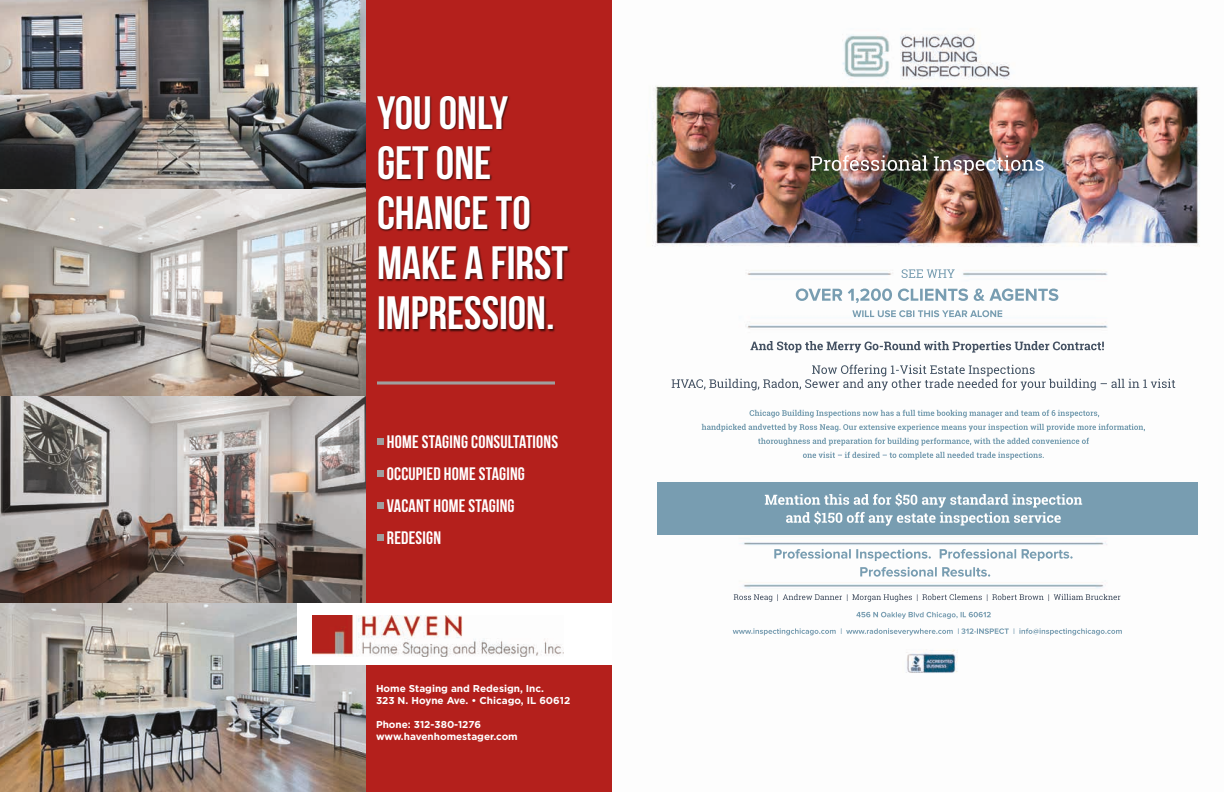
<style>
.page{position:relative;width:1224px;height:792px;background:#fff}
.page>*{position:absolute;margin:0;border:0;box-sizing:border-box;transform-origin:0 0}
.t1{font:700 46.5px/50px "Bebas Neue";color:#fff}
.t2{font:700 18px/32px "Bebas Neue";letter-spacing:.01em;color:#fff}
.t3{font:700 10px/12px "Gotham";color:#fff}
</style>
<div class="page">
<img style="left:0;top:0;width:366px;height:189px">
<img style="left:0;top:189px;width:366px;height:414px">
<img style="left:0;top:603px;width:366px;height:189px">
<div style="left:366px;top:0;width:246px;height:792px;background:#b4201c"></div>
<div style="left:297px;top:603px;width:315px;height:62px;background:#fff"></div>
<img style="left:312px;top:616px;width:252px;height:41px">
<img style="left:377px;top:95px;width:193px;height:238px">
<svg style="left:377px;top:439px;width:6px;height:6px"></svg>
<svg style="left:377px;top:471px;width:6px;height:6px"></svg>
<svg style="left:377px;top:503px;width:6px;height:6px"></svg>
<svg style="left:377px;top:535px;width:6px;height:6px"></svg>
<svg style="left:377px;top:381px;width:178px;height:4px"></svg>
<img style="left:647px;top:34px;width:553px;height:639px">
<img style="left:657px;top:482px;width:540px;height:53px">
<h1 class="t1" style="left:377px;top:87px;width:193px">YOU ONLY<br>GET ONE<br>CHANCE TO<br>MAKE A FIRST<br>IMPRESSION.</h1>
<h2 class="t2" style="left:387px;top:425px;width:173px">HOME STAGING CONSULTATIONS<br>OCCUPIED HOME STAGING<br>VACANT HOME STAGING<br>REDESIGN</h2>
<p class="t3" style="left:376px;top:682px;width:196px">Home Staging and Redesign, Inc.<br>323 N. Hoyne Ave. • Chicago, IL 60612</p>
<p class="t3" style="left:376px;top:718px;width:143px">Phone: 312-380-1276 www.havenhomestager.com</p>
</div>
